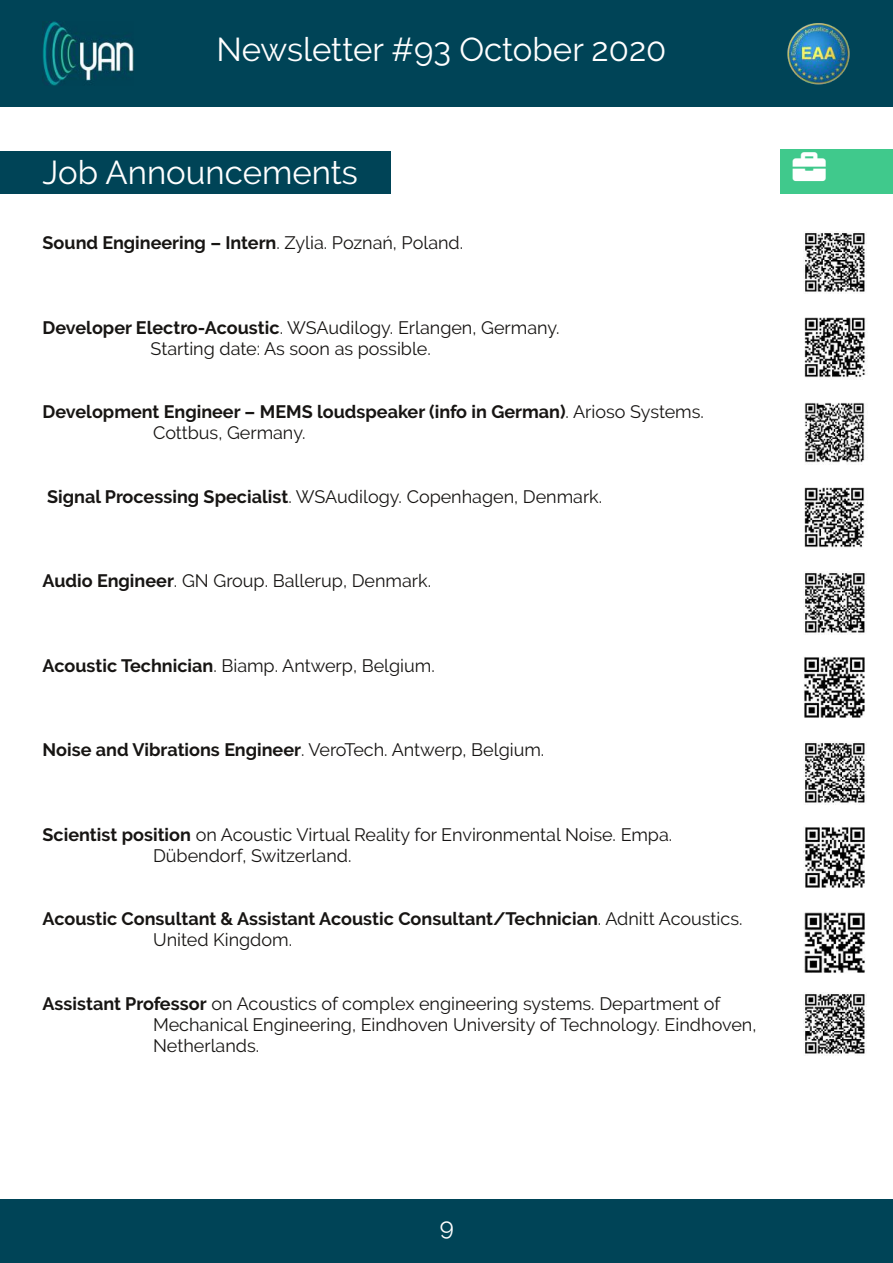
<style>
.page{position:relative;width:893px;height:1263px;background:#fff}
.page>*{position:absolute;margin:0;border:0;box-sizing:border-box;transform-origin:0 0}
.t1{font:33px "Raleway";color:#fff}
.t2{font:24px "Raleway";color:#fff}
.t3{font:18px/21.1px "Raleway";color:#171513}
.t4{font:700 18px/21.1px "Raleway";color:#171513}
.s1{font-weight:400}
.s2{font-weight:700}
</style>
<div class="page">
<div style="left:0;top:0;width:893px;height:106px;background:#004457"></div>
<img style="left:787px;top:23px;width:63px;height:62px">
<img style="left:43px;top:21px;width:90px;height:64px">
<div style="left:0;top:1199px;width:893px;height:64px;background:#004457"></div>
<div style="left:0;top:151px;width:390px;height:43px;background:#004457"></div>
<div style="left:780px;top:149px;width:113px;height:45px;background:#40c98c"></div>
<img style="left:805px;top:233px;width:60px;height:59px">
<img style="left:804px;top:317px;width:62px;height:61px">
<img style="left:804px;top:402px;width:61px;height:61px">
<img style="left:804px;top:487px;width:61px;height:61px">
<img style="left:804px;top:573px;width:61px;height:60px">
<img style="left:804px;top:656px;width:61px;height:62px">
<img style="left:805px;top:743px;width:60px;height:60px">
<img style="left:804px;top:912px;width:61px;height:61px">
<img style="left:805px;top:994px;width:60px;height:60px">
<img style="left:805px;top:826px;width:60px;height:62px">
<h1 class="t1" style="left:216px;top:30px;width:451px">Newsletter #93 October 2020</h1>
<h1 class="t1" style="left:43px;top:153px;width:317px">Job Announcements</h1>
<p class="t4" style="left:43px;top:232px;width:422px">Sound Engineering – Intern<span class="s1">. Zylia. Poznań, Poland.</span></p>
<p class="t3" style="left:151px;top:317px;width:411px;text-indent:-108px"><span class="s2">Developer Electro-Acoustic</span>. WSAudilogy. Erlangen, Germany.<br>Starting date: As soon as possible.</p>
<p class="t4" style="left:153px;top:401px;width:552px;text-indent:-111px">Development Engineer – MEMS loudspeaker (info in German)<span class="s1">. Arioso Systems.<br>Cottbus, Germany.</span></p>
<p class="t3" style="left:47px;top:486px;width:557px"><span class="s2">Signal Processing Specialist</span>. WSAudilogy. Copenhagen, Denmark.</p>
<p class="t3" style="left:43px;top:570px;width:390px"><span class="s2">Audio Engineer</span>. GN Group. Ballerup, Denmark.</p>
<p class="t3" style="left:43px;top:655px;width:394px"><span class="s2">Acoustic Technician</span>. Biamp. Antwerp, Belgium.</p>
<p class="t4" style="left:43px;top:739px;width:503px">Noise and Vibrations Engineer<span class="s1">. VeroTech. Antwerp, Belgium.</span></p>
<p class="t3" style="left:153px;top:824px;width:521px;text-indent:-111px"><span class="s2">Scientist position</span> on Acoustic Virtual Reality for Environmental Noise. Empa.<br>Dübendorf, Switzerland.</p>
<p class="t4" style="left:153px;top:908px;width:591px;text-indent:-111px">Acoustic Consultant &amp; Assistant Acoustic Consultant/Technician<span class="s1">. Adnitt Acoustics.<br>United Kingdom.</span></p>
<p class="t3" style="left:153px;top:993px;width:605px;text-indent:-111px"><span class="s2">Assistant Professor</span> on Acoustics of complex engineering systems. Department of<br>Mechanical Engineering, Eindhoven University of Technology. Eindhoven,<br>Netherlands.</p>
<h2 class="t2" style="left:440px;top:1213px;width:16px">9</h2>
</div>
